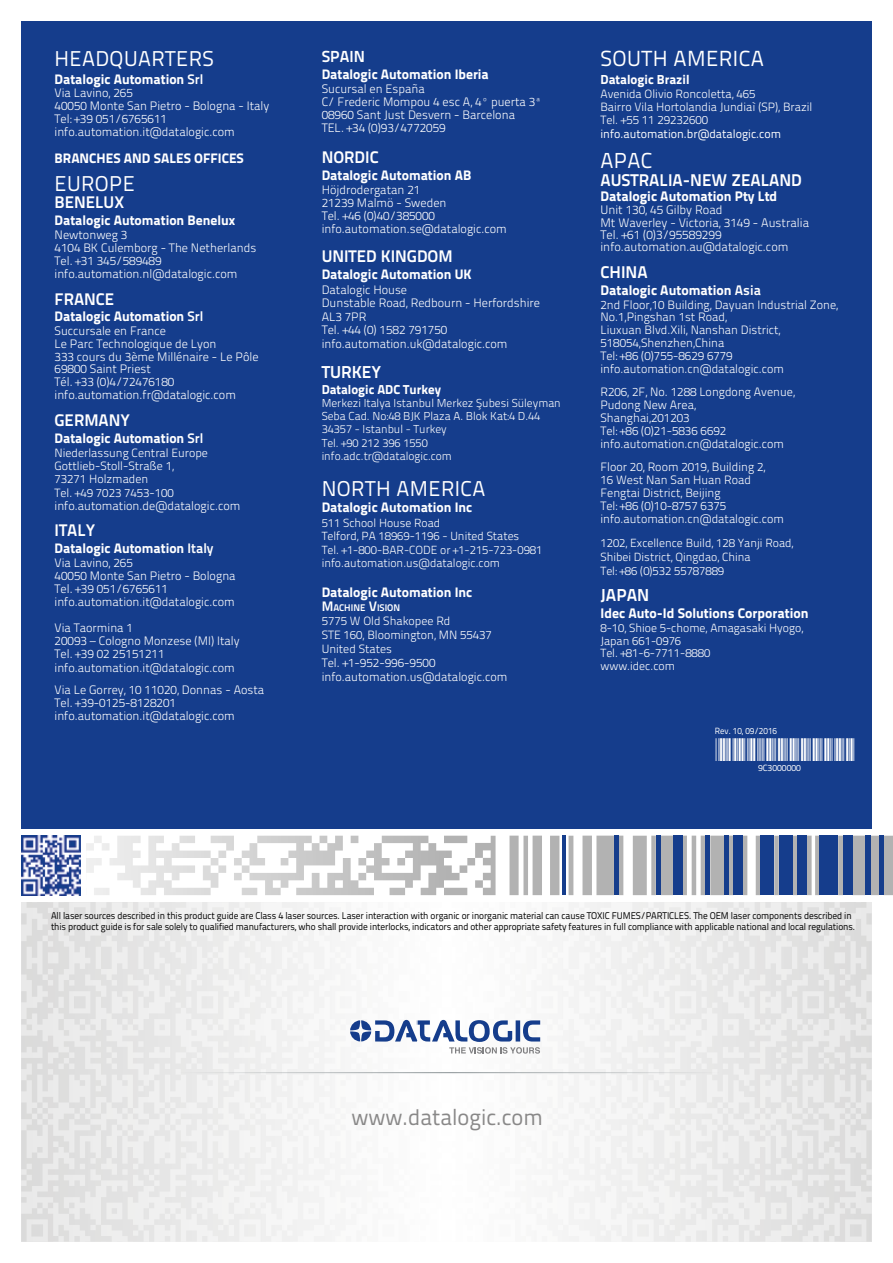
<style>
.page{position:relative;width:893px;height:1263px;background:#fff}
.page>*{position:absolute;margin:0;border:0;box-sizing:border-box;transform-origin:0 0}
.t1{font:30.3px "Free 3 of 9";color:#fff}
.t2{font:22.5px "Titillium Text 22 L";color:#898888}
.t3{font:21.75px "Titillium Text 22 L";letter-spacing:.02em;color:#fff}
.t4{font:21.6px "Titillium Text 22 L";color:#fff}
.t5{font:21.45px "Titillium Text 22 L";letter-spacing:.02em;color:#fff}
.t6{font:700 17.25px "Titillium Text 22 L";color:#fff}
.t7{font:700 16.95px "Titillium Text 22 L";color:#fff}
.t8{font:700 16.8px "Titillium Text 22 L";color:#fff}
.t9{font:700 16.05px "Titillium Text 22 L";color:#fff}
.t10{font:800 13.95px "Titillium Text 22 L";color:#fff}
.t11{font:800 13.8px "Titillium Text 22 L";color:#fff}
.t12{font:800 13.05px "Titillium Text 22 L";color:#fff}
.t13{font:800 12.9px "Titillium Text 22 L";color:#fff}
.t14{font:300 12.3px/12.3px "Titillium Text 22 L";color:#fff}
.t15{font:300 12.15px/13px "Titillium Text 22 L";color:#fff}
.t16{font:300 12px/13.4px "Titillium Text 22 L";color:#fff}
.t17{font:12px "Titillium Text 22 L";color:#fff}
.t18{font:300 11.85px/12.8px "Titillium Text 22 L";color:#fff}
.t19{font:300 11.7px/13.5px "Titillium Text 22 L";color:#fff}
.t20{font:300 11.55px/13.2px "Titillium Text 22 L";color:#fff}
.t21{font:9.75px/10.2px "Titillium Text 22 L";letter-spacing:-.01em;color:#000;scale:.96 1}
.t22{font:700 9.6px "Titillium Text 22 L";color:#fff}
.t23{font:9px "Titillium Text 22 L";color:#fff;scale:.95 1}
.t24{font:9px "Titillium Text 22 L";color:#fff}
.s1{font-weight:700}
.s2{font-size:13.8px}
</style>
<div class="page">
<div style="left:21px;top:307px;width:425px;height:935px;background:linear-gradient(to right,#e1e1e1,#fefefe)"></div>
<div style="left:446px;top:307px;width:426px;height:935px;background:linear-gradient(to right,#fefefe,#e1e1e1)"></div>
<div style="left:21px;top:21px;width:851px;height:815px;background:#153d8c"></div>
<hr style="left:176px;top:1072px;width:543px;height:1px;background:#828b8e">
<svg style="left:21px;top:829px;width:872px;height:72px"></svg>
<svg style="left:85px;top:836px;width:411px;height:59px"></svg>
<hr style="left:563px;top:836px;width:3px;height:59px;background:#153d8c">
<div style="left:614px;top:836px;width:5px;height:59px;background:#153d8c"></div>
<div style="left:779px;top:836px;width:14px;height:59px;background:#153d8c"></div>
<div style="left:760px;top:836px;width:14px;height:59px;background:#153d8c"></div>
<div style="left:673px;top:836px;width:9px;height:59px;background:#153d8c"></div>
<div style="left:798px;top:836px;width:9px;height:59px;background:#153d8c"></div>
<div style="left:656px;top:836px;width:5px;height:59px;background:#153d8c"></div>
<div style="left:843px;top:836px;width:9px;height:59px;background:#153d8c"></div>
<div style="left:865px;top:836px;width:6px;height:59px;background:#153d8c"></div>
<hr style="left:879px;top:836px;width:4px;height:59px;background:#153d8c">
<div style="left:724px;top:836px;width:5px;height:59px;background:#153d8c"></div>
<div style="left:705px;top:836px;width:5px;height:59px;background:#153d8c"></div>
<div style="left:734px;top:836px;width:9px;height:59px;background:#153d8c"></div>
<div style="left:820px;top:836px;width:18px;height:59px;background:#153d8c"></div>
<svg style="left:21px;top:831px;width:64px;height:69px"></svg>
<svg style="left:350px;top:1020px;width:190px;height:34px"></svg>
<h3 class="t5" style="left:55px;top:43px;width:161px">HEADQUARTERS</h3>
<p class="t11" style="left:55px;top:68px;width:150px">Datalogic Automation <span class="s1">Srl</span></p>
<p class="t15" style="left:55px;top:86px;width:216px">Via Lavino, 265<br>40050 Monte San Pietro - Bologna - Italy<br>Tel: +39 051/6765611 info.automation.it@datalogic.com</p>
<p class="t11" style="left:55px;top:148px;width:191px">BRANCHES AND SALES OFFICES</p>
<h3 class="t5" style="left:55px;top:167px;width:82px">EUROPE</h3>
<h3 class="t8" style="left:55px;top:189px;width:71px">BENELUX</h3>
<p class="t11" style="left:55px;top:209px;width:182px">Datalogic Automation Benelux</p>
<p class="t15" style="left:55px;top:227px;width:203px">Newtonweg 3<br>4104 BK Culemborg - The Netherlands<br>Tel. +31 345/589489 info.automation.nl@datalogic.com</p>
<h3 class="t8" style="left:55px;top:286px;width:61px">FRANCE</h3>
<p class="t11" style="left:55px;top:306px;width:150px">Datalogic Automation <span class="s1">Srl</span></p>
<p class="t15" style="left:55px;top:324px;width:205px">Succursale en France<br>Le Parc Technologique de Lyon<br>333 cours du 3ème Millénaire - Le Pôle<br>69800 Saint Priest<br>Tél. +33 (0)4/72476180 info.automation.fr@datalogic.com</p>
<h3 class="t8" style="left:55px;top:407px;width:77px">GERMANY</h3>
<p class="t11" style="left:55px;top:427px;width:150px">Datalogic Automation <span class="s1">Srl</span></p>
<p class="t16" style="left:55px;top:445px;width:155px">Niederlassung Central Europe<br>Gottlieb-Stoll-Straße 1,<br>73271 Holzmaden<br>Tel. +49 7023 7453-100</p>
<p class="t15" style="left:55px;top:498px;width:187px">info.automation.de@datalogic.com</p>
<h3 class="t8" style="left:55px;top:517px;width:42px">ITALY</h3>
<p class="t11" style="left:55px;top:537px;width:161px">Datalogic Automation <span class="s1">Italy</span></p>
<p class="t15" style="left:55px;top:555px;width:183px">Via Lavino, 265<br>40050 Monte San Pietro - Bologna<br>Tel. +39 051/6765611 info.automation.it@datalogic.com</p>
<p class="t15" style="left:55px;top:620px;width:187px">Via Taormina 1<br>20093 – Cologno Monzese (MI) Italy<br>Tel. +39 02 25151211 info.automation.it@datalogic.com</p>
<p class="t15" style="left:55px;top:683px;width:211px">Via Le Gorrey, 10 11020, Donnas - Aosta<br>Tel. +39-0125-8128201 info.automation.it@datalogic.com</p>
<h3 class="t9" style="left:322px;top:44px;width:45px">SPAIN</h3>
<p class="t11" style="left:322px;top:63px;width:169px">Datalogic Automation Iberia</p>
<p class="t15" style="left:322px;top:81px;width:221px">Sucursal en España<br>C/ Frederic Mompou 4 esc A, 4º puerta 3ª<br>08960 Sant Just Desvern - Barcelona<br>TEL. +34 (0)93/4772059</p>
<h3 class="t8" style="left:322px;top:144px;width:59px">NORDIC</h3>
<p class="t11" style="left:322px;top:164px;width:151px">Datalogic Automation AB</p>
<p class="t15" style="left:322px;top:182px;width:187px">Höjdrodergatan 21<br>21239 Malmö - Sweden<br>Tel. +46 (0)40/385000 info.automation.se@datalogic.com</p>
<h3 class="t8" style="left:322px;top:244px;width:133px">UNITED KINGDOM</h3>
<p class="t11" style="left:322px;top:264px;width:151px">Datalogic Automation UK</p>
<p class="t15" style="left:322px;top:282px;width:220px;line-height:13.5px">Datalogic House<br>Dunstable Road, Redbourn - Herfordshire<br>AL3 7PR<br>Tel. +44 (0) 1582 791750 info.automation.uk@datalogic.com</p>
<h3 class="t6" style="left:322px;top:359px;width:61px">TURKEY</h3>
<p class="t13" style="left:322px;top:379px;width:121px">Datalogic ADC Turkey</p>
<p class="t20" style="left:322px;top:396px;width:241px">Merkezi Italya Istanbul Merkez Şubesi Süleyman Seba Cad. No:48 BJK Plaza A. Blok Kat:4 D.44<br>34357 - Istanbul - Turkey<br>Tel. +90 212 396 1550 info.adc.tr@datalogic.com</p>
<h3 class="t5" style="left:322px;top:473px;width:165px">NORTH AMERICA</h3>
<p class="t11" style="left:322px;top:497px;width:152px">Datalogic Automation Inc</p>
<p class="t19" style="left:322px;top:515px;width:222px">511 School House Road<br>Telford, PA 18969-1196 - United States<br>Tel. +1-800-BAR-CODE or +1-215-723-0981 info.automation.us@datalogic.com</p>
<p class="t11" style="left:322px;top:581px;width:152px">Datalogic Automation Inc</p>
<p class="t22" style="left:322px;top:600px;width:80px"><span class="s2">M</span>ACHINE <span class="s2">V</span>ISION</p>
<p class="t16" style="left:322px;top:613px;width:172px;line-height:14.1px">5775 W Old Shakopee Rd<br>STE 160, Bloomington, MN 55437<br>United States</p>
<p class="t15" style="left:322px;top:655px;width:187px;line-height:14.1px">Tel. +1-952-996-9500 info.automation.us@datalogic.com</p>
<h3 class="t3" style="left:600px;top:43px;width:165px">SOUTH AMERICA</h3>
<p class="t12" style="left:600px;top:69px;width:91px">Datalogic Brazil</p>
<p class="t16" style="left:600px;top:86px;width:213px">Avenida Olivio Roncoletta, 465<br>Bairro Vila Hortolandia Jundiaì (SP), Brazil<br>Tel. +55 11 29232600</p>
<p class="t17" style="left:600px;top:125px;width:182px">info.automation.br@datalogic.com</p>
<h3 class="t4" style="left:600px;top:144px;width:54px">APAC</h3>
<h3 class="t7" style="left:600px;top:167px;width:203px">AUSTRALIA-NEW ZEALAND</h3>
<p class="t10" style="left:600px;top:185px;width:178px">Datalogic Automation Pty Ltd</p>
<p class="t14" style="left:600px;top:203px;width:210px">Unit 130, 45 Gilby Road<br>Mt Waverley - Victoria, 3149 - Australia<br>Tel. +61 (0)3/95589299 info.automation.au@datalogic.com</p>
<h3 class="t7" style="left:600px;top:259px;width:49px">CHINA</h3>
<p class="t10" style="left:600px;top:279px;width:162px">Datalogic Automation <span class="s1">Asia</span></p>
<p class="t15" style="left:600px;top:297px;width:239px">2nd Floor,10 Building, Dayuan Industrial Zone, No.1,Pingshan 1st Road,<br>Liuxuan Blvd.Xili, Nanshan District, 518054,Shenzhen,China<br>Tel: +86 (0)755-8629 6779 info.automation.cn@datalogic.com</p>
<p class="t15" style="left:600px;top:384px;width:196px">R206, 2F, No. 1288 Longdong Avenue,<br>Pudong New Area,<br>Shanghai,201203<br>Tel: +86 (0)21-5836 6692 info.automation.cn@datalogic.com</p>
<p class="t15" style="left:600px;top:460px;width:185px">Floor 20, Room 2019, Building 2,<br>16 West Nan San Huan Road<br>Fengtai District, Beijing<br>Tel: +86 (0)10-8757 6375 info.automation.cn@datalogic.com</p>
<p class="t18" style="left:600px;top:535px;width:195px;line-height:14px">1202, Excellence Build, 128 Yanji Road,<br>Shibei District, Qingdao, China<br>Tel: +86 (0)532 55787889</p>
<h3 class="t6" style="left:600px;top:582px;width:50px">JAPAN</h3>
<p class="t10" style="left:600px;top:602px;width:210px">Idec Auto-Id Solutions Corporation</p>
<p class="t18" style="left:600px;top:621px;width:204px">8-10, Shioe 5-chome, Amagasaki Hyogo,<br>Japan 661-0976<br>Tel. +81-6-7711-8880<br>www.idec.com</p>
<p class="t23" style="left:715px;top:724px;width:67px">Rev. 10, 09/2016</p>
<h1 class="t1" style="left:716px;top:732px;width:129px">*9C3000000*</h1>
<p class="t24" style="left:758px;top:761px;width:44px">9C3000000</p>
<p class="t21" style="left:51px;top:910px;width:839px">All laser sources described in this product guide are Class 4 laser sources. Laser interaction with organic or inorganic material can cause TOXIC FUMES/PARTICLES. The OEM laser components described in this product guide is for sale solely to qualified manufacturers, who shall provide interlocks, indicators and other appropriate safety features in full compliance with applicable national and local regulations.</p>
<h2 class="t2" style="left:352px;top:1101px;width:193px">www.datalogic.com</h2>
</div>
